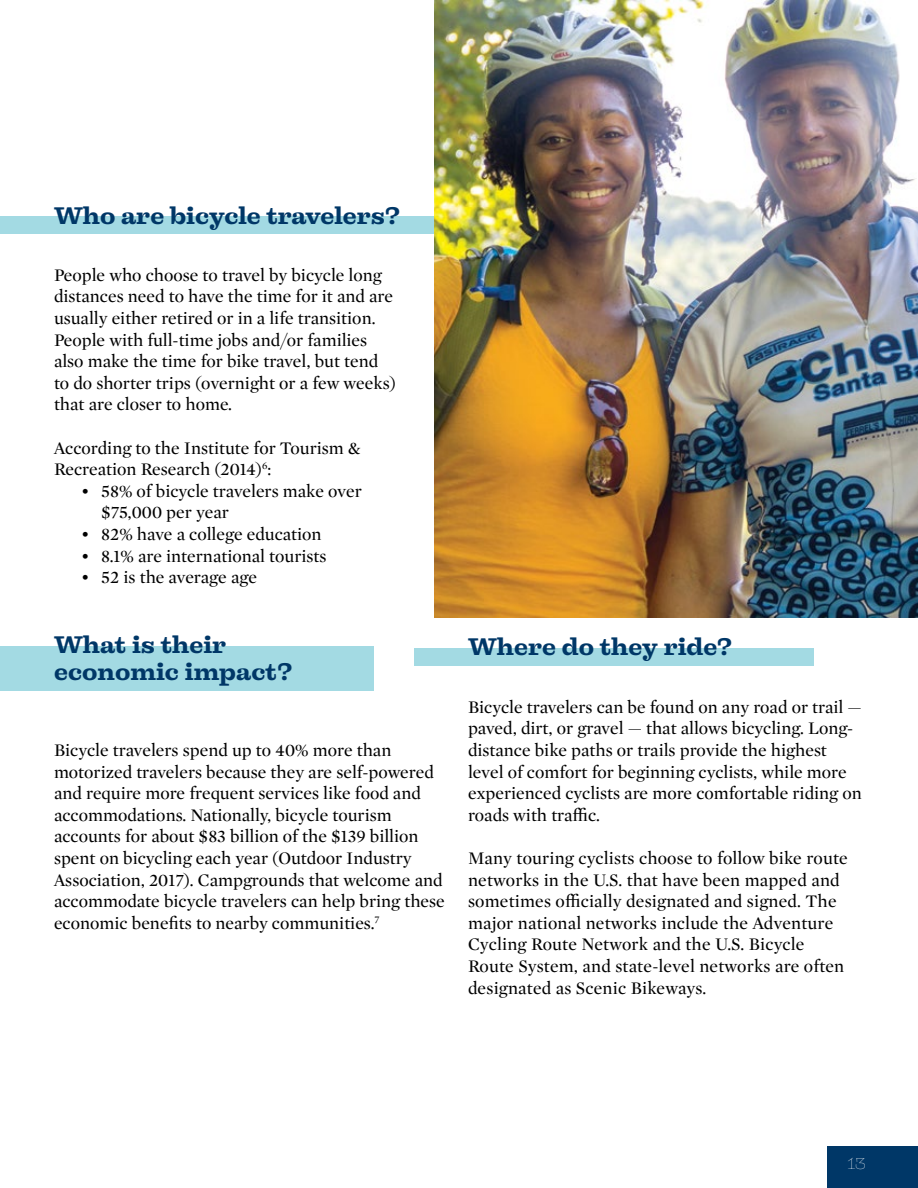
<style>
.page{position:relative;width:918px;height:1188px;background:#fff}
.page>*{position:absolute;margin:0;border:0;box-sizing:border-box;transform-origin:0 0}
.t1{font:700 22.5px/27px "Liberteen";color:#003767}
.t2{font:18px/21.6px "Mercury Display";color:#000}
.t3{font:100 15px "Liberteen";color:#fff}
</style>
<div class="page">
<div style="left:827px;top:1146px;width:91px;height:42px;background:#003767"></div>
<div style="left:0;top:216px;width:481px;height:18px;background:#a3dae3"></div>
<div style="left:0;top:646px;width:373px;height:44px;background:#a3dae3"></div>
<div style="left:414px;top:648px;width:399px;height:17px;background:#a3dae3"></div>
<img style="left:434px;top:0;width:484px;height:618px">
<p class="t1" style="left:54px;top:202px;width:348px">Who are bicycle travelers?</p>
<p class="t2" style="left:54px;top:263px;width:343px">People who choose to travel by bicycle long distances need to have the time for it and are usually either retired or in a life transition.<br>People with full-time jobs and/or families also make the time for bike travel, but tend to do shorter trips (overnight or a few weeks) that are closer to home.</p>
<p class="t2" style="left:54px;top:436px;width:308px">According to the Institute for Tourism &amp;<br>Recreation Research (2014)<sup>6</sup>:</p>
<p class="t2" style="left:101px;top:479px;width:262px;text-indent:-20px">• 58% of bicycle travelers make over $75,000 per year</p>
<p class="t2" style="left:81px;top:523px;width:242px">• 82% have a college education</p>
<p class="t2" style="left:81px;top:544px;width:247px">• 8.1% are international tourists</p>
<p class="t2" style="left:81px;top:566px;width:178px">• 52 is the average age</p>
<p class="t1" style="left:54px;top:632px;width:240px">What is their economic impact?</p>
<p class="t2" style="left:54px;top:739px;width:392px">Bicycle travelers spend up to 40% more than motorized travelers because they are self-powered and require more frequent services like food and accommodations. Nationally, bicycle tourism accounts for about $83 billion of the $139 billion spent on bicycling each year (Outdoor Industry Association, 2017). Campgrounds that welcome and accommodate bicycle travelers can help bring these economic benefits to nearby communities.<sup>7</sup></p>
<p class="t1" style="left:468px;top:633px;width:266px">Where do they ride?</p>
<p class="t2" style="left:468px;top:695px;width:395px">Bicycle travelers can be found on any road or trail — paved, dirt, or gravel — that allows bicycling. Long&shy;distance bike paths or trails provide the highest level of comfort for beginning cyclists, while more experienced cyclists are more comfortable riding on roads with traffic.</p>
<p class="t2" style="left:468px;top:847px;width:381px">Many touring cyclists choose to follow bike route networks in the U.S. that have been mapped and sometimes officially designated and signed. The major national networks include the Adventure Cycling Route Network and the U.S. Bicycle Route System, and state-level networks are often designated as Scenic Bikeways.</p>
<p class="t3" style="left:847px;top:1154px;width:20px">13</p>
</div>
